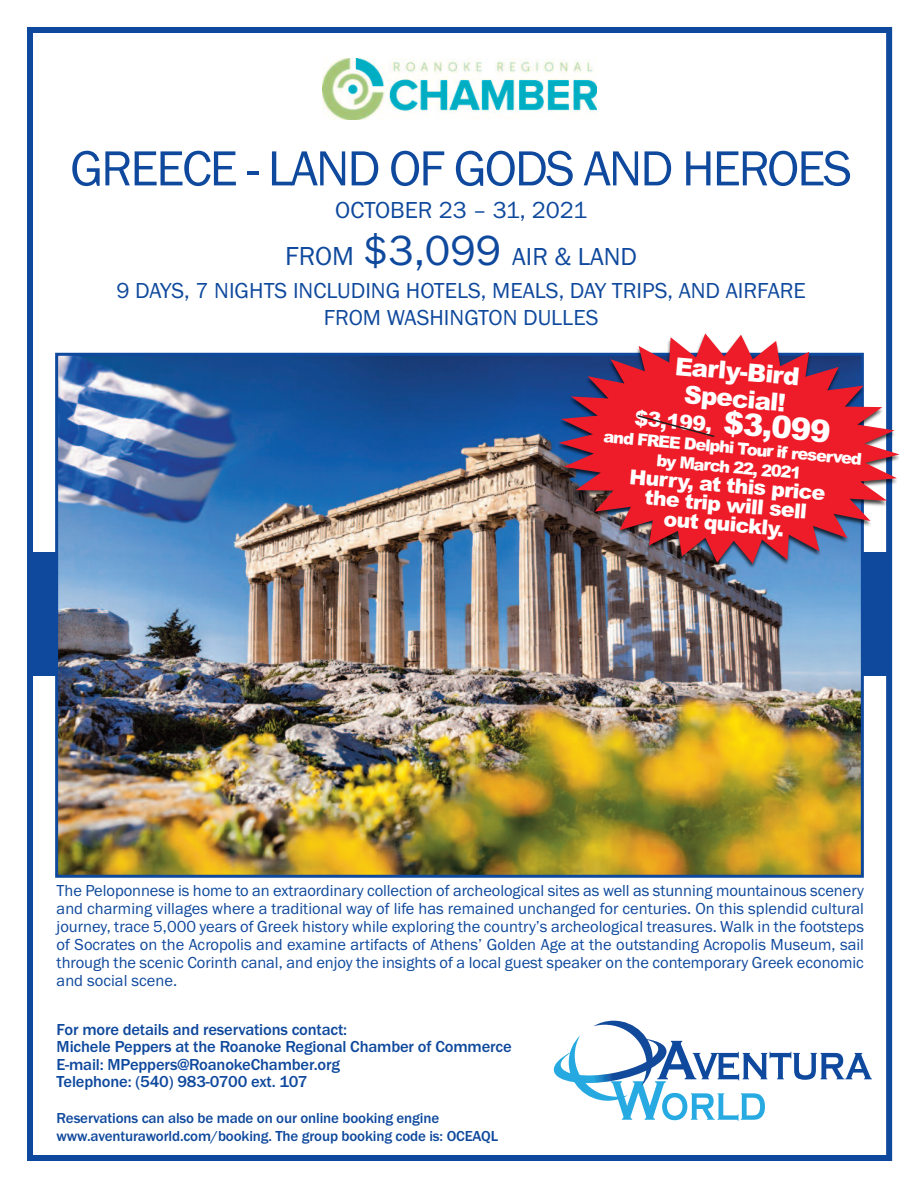
<style>
.page{position:relative;width:918px;height:1188px;background:#fff}
.page>*{position:absolute;margin:0;border:0;box-sizing:border-box;transform-origin:0 0}
.t1{font:51px "Franklin Gothic";letter-spacing:-.04em;color:#0f499d}
.t2{font:900 31.05px "Arial";color:#fff}
.t3{font:25.5px "Franklin Gothic";color:#0f499d}
.t4{font:900 24.75px/27px "Arial";color:#fff;text-align:center}
.t5{font:24px "Franklin Gothic";color:#0f499d}
.t6{font:22.5px/27px "Franklin Gothic";color:#0f499d;text-align:center}
.t7{font:900 20.7px/19.5px "Arial";color:#fff;text-align:center}
.t8{font:16.5px/18px "Franklin Gothic";color:#0f499d;text-align:justify}
.t9{font:500 16.5px/17.4px "Franklin Gothic";letter-spacing:-.01em;color:#0f499d}
.t10{font:900 16.5px "Arial";color:#fff}
.t11{font:500 15px/17.4px "Franklin Gothic";letter-spacing:-.01em;color:#0f499d}
.s1{font-size:27px}
.s2{font-size:43.5px}
.s3{font-size:20.7px}
</style>
<div class="page">
<div style="left:28px;top:552px;width:864px;height:123px;background:#0f499d"></div>
<div style="left:27px;top:27px;width:865px;height:1134px;border:6px solid #0f499d"></div>
<img style="left:59px;top:357px;width:801px;height:517px">
<img style="left:554px;top:1053px;width:15px;height:29px">
<svg style="left:569px;top:1021px;width:303px;height:100px"></svg>
<img style="left:541px;top:311px;width:352px;height:279px">
<svg style="left:559px;top:333px;width:341px;height:231px;background:#c2485a"></svg>
<svg style="left:636px;top:414px;width:80px;height:24px;background:#e11c27"></svg>
<img style="left:323px;top:59px;width:274px;height:61px">
<h1 class="t1" style="left:70px;top:138px;width:783px">GREECE - LAND OF GODS AND HEROES</h1>
<h3 class="t5" style="left:335px;top:195px;width:253px">OCTOBER 23 – 31, 2021</h3>
<h3 class="t3" style="left:285px;top:241px;width:353px"><span class="s1">FROM</span> <span class="s2">$3,099</span> AIR &amp; LAND</h3>
<h3 class="t6" style="left:117px;top:276px;width:691px">9 DAYS, 7 NIGHTS INCLUDING HOTELS, MEALS, DAY TRIPS, AND AIRFARE<br>FROM WASHINGTON DULLES</h3>
<h3 class="t4" style="left:676px;top:353px;width:127px;rotate:5deg">Early-Bird<br>Special!</h3>
<p class="t10" style="left:605px;top:427px;width:261px;rotate:5deg">and FREE Delphi Tour if reserved</p>
<p class="t7" style="left:636px;top:408px;width:73px;rotate:5deg">$3,199</p>
<h2 class="t2" style="left:707px;top:403px;width:127px;rotate:5deg"><span class="s3">,</span> $3,099</h2>
<p class="t10" style="left:658px;top:451px;width:147px;rotate:5deg">by March 22, 2021</p>
<p class="t7" style="left:630px;top:467px;width:198px;rotate:5deg">Hurry, at this price the trip will sell out quickly.</p>
<p class="t8" style="left:57px;top:881px;width:809px">The Peloponnese is home to an extraordinary collection of archeological sites as well as stunning mountainous scenery and charming villages where a traditional way of life has remained unchanged for centuries. On this splendid cultural journey, trace 5,000 years of Greek history while exploring the country’s archeological treasures. Walk in the footsteps of Socrates on the Acropolis and examine artifacts of Athens’ Golden Age at the outstanding Acropolis Museum, sail through the scenic Corinth canal, and enjoy the insights of a local guest speaker on the contemporary Greek economic and social scene.</p>
<p class="t9" style="left:57px;top:1021px;width:457px">For more details and reservations contact:<br>Michele Peppers at the Roanoke Regional Chamber of Commerce E-mail: MPeppers@RoanokeChamber.org<br>Telephone: (540) 983-0700 ext. 107</p>
<p class="t11" style="left:57px;top:1110px;width:443px">Reservations can also be made on our online booking engine www.aventuraworld.com/booking. The group booking code is: OCEAQL</p>
</div>
